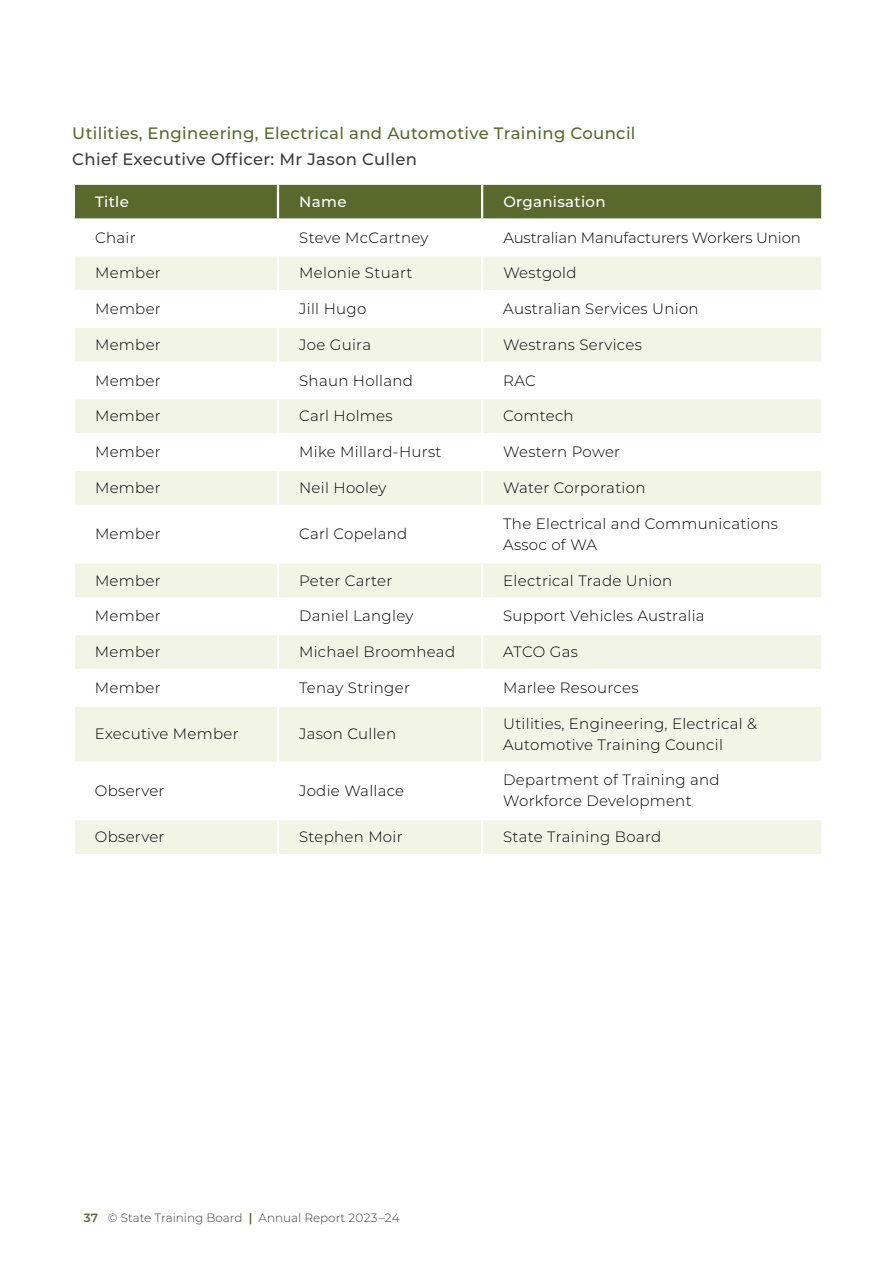
<style>
.page{position:relative;width:893px;height:1263px;background:#fff}
.page>*{position:absolute;margin:0;border:0;box-sizing:border-box;transform-origin:0 0}
.t1{font:500 16.5px "Montserrat";letter-spacing:.02em;color:#59692e}
.t2{font:500 16.5px "Montserrat";letter-spacing:.02em;color:#3e3e3e}
.t3{font:300 15px/21px "Montserrat";letter-spacing:.02em;color:#000}
.t4{font:300 15px "Montserrat";letter-spacing:-.005em;color:#000}
.t5{font:500 15px "Montserrat";letter-spacing:.02em;color:#fff}
.t6{font:300 12px "Montserrat";color:#3e3e3e}
.s1{font-weight:600;color:#59692e}
</style>
<div class="page">
<div style="left:75px;top:185px;width:746px;height:33px;background:#59692e"></div>
<svg style="left:75px;top:256px;width:746px;height:598px;fill:#f4f6ea"></svg>
<hr style="left:277px;top:185px;width:2px;height:33px;background:#fff">
<hr style="left:481px;top:185px;width:2px;height:33px;background:#fff">
<hr style="left:277px;top:256px;width:2px;height:34px;background:#fff">
<hr style="left:481px;top:256px;width:2px;height:34px;background:#fff">
<hr style="left:73px;top:290px;width:205px;height:2px;background:#fff">
<hr style="left:278px;top:290px;width:204px;height:2px;background:#fff">
<hr style="left:277px;top:292px;width:2px;height:34px;background:#fff">
<hr style="left:482px;top:290px;width:341px;height:2px;background:#fff">
<hr style="left:481px;top:292px;width:2px;height:34px;background:#fff">
<hr style="left:73px;top:326px;width:205px;height:2px;background:#fff">
<hr style="left:278px;top:326px;width:204px;height:2px;background:#fff">
<hr style="left:277px;top:328px;width:2px;height:33px;background:#fff">
<hr style="left:482px;top:326px;width:341px;height:2px;background:#fff">
<hr style="left:481px;top:328px;width:2px;height:33px;background:#fff">
<hr style="left:73px;top:361px;width:205px;height:3px;background:#fff">
<hr style="left:278px;top:361px;width:204px;height:3px;background:#fff">
<hr style="left:277px;top:364px;width:2px;height:33px;background:#fff">
<hr style="left:482px;top:361px;width:341px;height:3px;background:#fff">
<hr style="left:481px;top:364px;width:2px;height:33px;background:#fff">
<hr style="left:73px;top:397px;width:205px;height:3px;background:#fff">
<hr style="left:278px;top:397px;width:204px;height:3px;background:#fff">
<hr style="left:277px;top:400px;width:2px;height:33px;background:#fff">
<hr style="left:482px;top:397px;width:341px;height:3px;background:#fff">
<hr style="left:481px;top:400px;width:2px;height:33px;background:#fff">
<hr style="left:73px;top:433px;width:205px;height:2px;background:#fff">
<hr style="left:278px;top:433px;width:204px;height:2px;background:#fff">
<hr style="left:277px;top:435px;width:2px;height:34px;background:#fff">
<hr style="left:482px;top:433px;width:341px;height:2px;background:#fff">
<hr style="left:481px;top:435px;width:2px;height:34px;background:#fff">
<hr style="left:73px;top:469px;width:205px;height:2px;background:#fff">
<hr style="left:278px;top:469px;width:204px;height:2px;background:#fff">
<hr style="left:277px;top:471px;width:2px;height:34px;background:#fff">
<hr style="left:482px;top:469px;width:341px;height:2px;background:#fff">
<hr style="left:481px;top:471px;width:2px;height:34px;background:#fff">
<hr style="left:73px;top:505px;width:205px;height:2px;background:#fff">
<hr style="left:278px;top:505px;width:204px;height:2px;background:#fff">
<hr style="left:277px;top:507px;width:2px;height:54px;background:#fff">
<hr style="left:482px;top:505px;width:341px;height:2px;background:#fff">
<hr style="left:481px;top:507px;width:2px;height:54px;background:#fff">
<hr style="left:73px;top:561px;width:205px;height:3px;background:#fff">
<hr style="left:278px;top:561px;width:204px;height:3px;background:#fff">
<hr style="left:277px;top:564px;width:2px;height:33px;background:#fff">
<hr style="left:482px;top:561px;width:341px;height:3px;background:#fff">
<hr style="left:481px;top:564px;width:2px;height:33px;background:#fff">
<hr style="left:73px;top:597px;width:205px;height:2px;background:#fff">
<hr style="left:278px;top:597px;width:204px;height:2px;background:#fff">
<hr style="left:277px;top:599px;width:2px;height:34px;background:#fff">
<hr style="left:482px;top:597px;width:341px;height:2px;background:#fff">
<hr style="left:481px;top:599px;width:2px;height:34px;background:#fff">
<hr style="left:73px;top:633px;width:205px;height:2px;background:#fff">
<hr style="left:278px;top:633px;width:204px;height:2px;background:#fff">
<hr style="left:277px;top:635px;width:2px;height:34px;background:#fff">
<hr style="left:482px;top:633px;width:341px;height:2px;background:#fff">
<hr style="left:481px;top:635px;width:2px;height:34px;background:#fff">
<hr style="left:73px;top:669px;width:205px;height:2px;background:#fff">
<hr style="left:278px;top:669px;width:204px;height:2px;background:#fff">
<hr style="left:277px;top:671px;width:2px;height:34px;background:#fff">
<hr style="left:482px;top:669px;width:341px;height:2px;background:#fff">
<hr style="left:481px;top:671px;width:2px;height:34px;background:#fff">
<hr style="left:73px;top:705px;width:205px;height:2px;background:#fff">
<hr style="left:278px;top:705px;width:204px;height:2px;background:#fff">
<hr style="left:277px;top:707px;width:2px;height:54px;background:#fff">
<hr style="left:482px;top:705px;width:341px;height:2px;background:#fff">
<hr style="left:481px;top:707px;width:2px;height:54px;background:#fff">
<hr style="left:73px;top:761px;width:205px;height:3px;background:#fff">
<hr style="left:278px;top:761px;width:204px;height:3px;background:#fff">
<hr style="left:277px;top:764px;width:2px;height:54px;background:#fff">
<hr style="left:482px;top:761px;width:341px;height:3px;background:#fff">
<hr style="left:481px;top:764px;width:2px;height:54px;background:#fff">
<hr style="left:73px;top:818px;width:205px;height:2px;background:#fff">
<hr style="left:278px;top:818px;width:204px;height:2px;background:#fff">
<hr style="left:277px;top:820px;width:2px;height:34px;background:#fff">
<hr style="left:482px;top:818px;width:341px;height:2px;background:#fff">
<hr style="left:481px;top:820px;width:2px;height:34px;background:#fff">
<p class="t1" style="left:72px;top:122px;width:565px">Utilities, Engineering, Electrical and Automotive Training Council</p>
<p class="t2" style="left:72px;top:147px;width:346px">Chief Executive Officer: Mr Jason Cullen</p>
<p class="t5" style="left:95px;top:191px;width:35px">Title</p>
<p class="t5" style="left:299px;top:191px;width:49px">Name</p>
<p class="t5" style="left:503px;top:191px;width:104px">Organisation</p>
<p class="t3" style="left:95px;top:226px;width:42px">Chair</p>
<p class="t3" style="left:299px;top:226px;width:131px">Steve McCartney</p>
<p class="t4" style="left:503px;top:227px;width:299px">Australian Manufacturers Workers Union</p>
<p class="t3" style="left:95px;top:262px;width:67px">Member</p>
<p class="t3" style="left:299px;top:262px;width:115px">Melonie Stuart</p>
<p class="t3" style="left:503px;top:262px;width:75px">Westgold</p>
<p class="t3" style="left:95px;top:298px;width:67px">Member</p>
<p class="t3" style="left:299px;top:298px;width:69px">Jill Hugo</p>
<p class="t3" style="left:503px;top:298px;width:197px">Australian Services Union</p>
<p class="t3" style="left:95px;top:334px;width:67px">Member</p>
<p class="t3" style="left:299px;top:334px;width:73px">Joe Guira</p>
<p class="t3" style="left:503px;top:334px;width:140px">Westrans Services</p>
<p class="t3" style="left:95px;top:369px;width:67px">Member</p>
<p class="t3" style="left:299px;top:369px;width:115px">Shaun Holland</p>
<p class="t3" style="left:503px;top:369px;width:34px">RAC</p>
<p class="t3" style="left:95px;top:405px;width:67px">Member</p>
<p class="t3" style="left:299px;top:405px;width:95px">Carl Holmes</p>
<p class="t3" style="left:503px;top:405px;width:72px">Comtech</p>
<p class="t3" style="left:95px;top:441px;width:67px">Member</p>
<p class="t3" style="left:299px;top:441px;width:144px">Mike Millard-Hurst</p>
<p class="t3" style="left:503px;top:441px;width:118px">Western Power</p>
<p class="t3" style="left:95px;top:477px;width:67px">Member</p>
<p class="t3" style="left:299px;top:477px;width:89px">Neil Hooley</p>
<p class="t3" style="left:503px;top:477px;width:144px">Water Corporation</p>
<p class="t3" style="left:95px;top:523px;width:67px">Member</p>
<p class="t3" style="left:299px;top:523px;width:110px">Carl Copeland</p>
<p class="t3" style="left:503px;top:512px;width:276px">The Electrical and Communications<br>Assoc of WA</p>
<p class="t3" style="left:95px;top:569px;width:67px">Member</p>
<p class="t3" style="left:299px;top:569px;width:95px">Peter Carter</p>
<p class="t3" style="left:503px;top:569px;width:171px">Electrical Trade Union</p>
<p class="t3" style="left:95px;top:605px;width:67px">Member</p>
<p class="t3" style="left:299px;top:605px;width:116px">Daniel Langley</p>
<p class="t3" style="left:503px;top:605px;width:203px">Support Vehicles Australia</p>
<p class="t3" style="left:95px;top:641px;width:67px">Member</p>
<p class="t3" style="left:299px;top:641px;width:158px">Michael Broomhead</p>
<p class="t3" style="left:503px;top:641px;width:76px">ATCO Gas</p>
<p class="t3" style="left:95px;top:677px;width:67px">Member</p>
<p class="t3" style="left:299px;top:677px;width:112px">Tenay Stringer</p>
<p class="t3" style="left:503px;top:677px;width:137px">Marlee Resources</p>
<p class="t3" style="left:95px;top:723px;width:145px">Executive Member</p>
<p class="t3" style="left:299px;top:723px;width:99px">Jason Cullen</p>
<p class="t3" style="left:503px;top:712px;width:255px">Utilities, Engineering, Electrical &amp;<br>Automotive Training Council</p>
<p class="t3" style="left:95px;top:780px;width:71px">Observer</p>
<p class="t3" style="left:299px;top:780px;width:107px">Jodie Wallace</p>
<p class="t3" style="left:503px;top:769px;width:218px">Department of Training and<br>Workforce Development</p>
<p class="t3" style="left:95px;top:826px;width:71px">Observer</p>
<p class="t3" style="left:299px;top:826px;width:105px">Stephen Moir</p>
<p class="t3" style="left:503px;top:826px;width:160px">State Training Board</p>
<p class="t6" style="left:84px;top:1209px;width:317px"><span class="s1">37</span> © State Training Board <span class="s1">|</span> Annual Report 2023–24</p>
</div>
